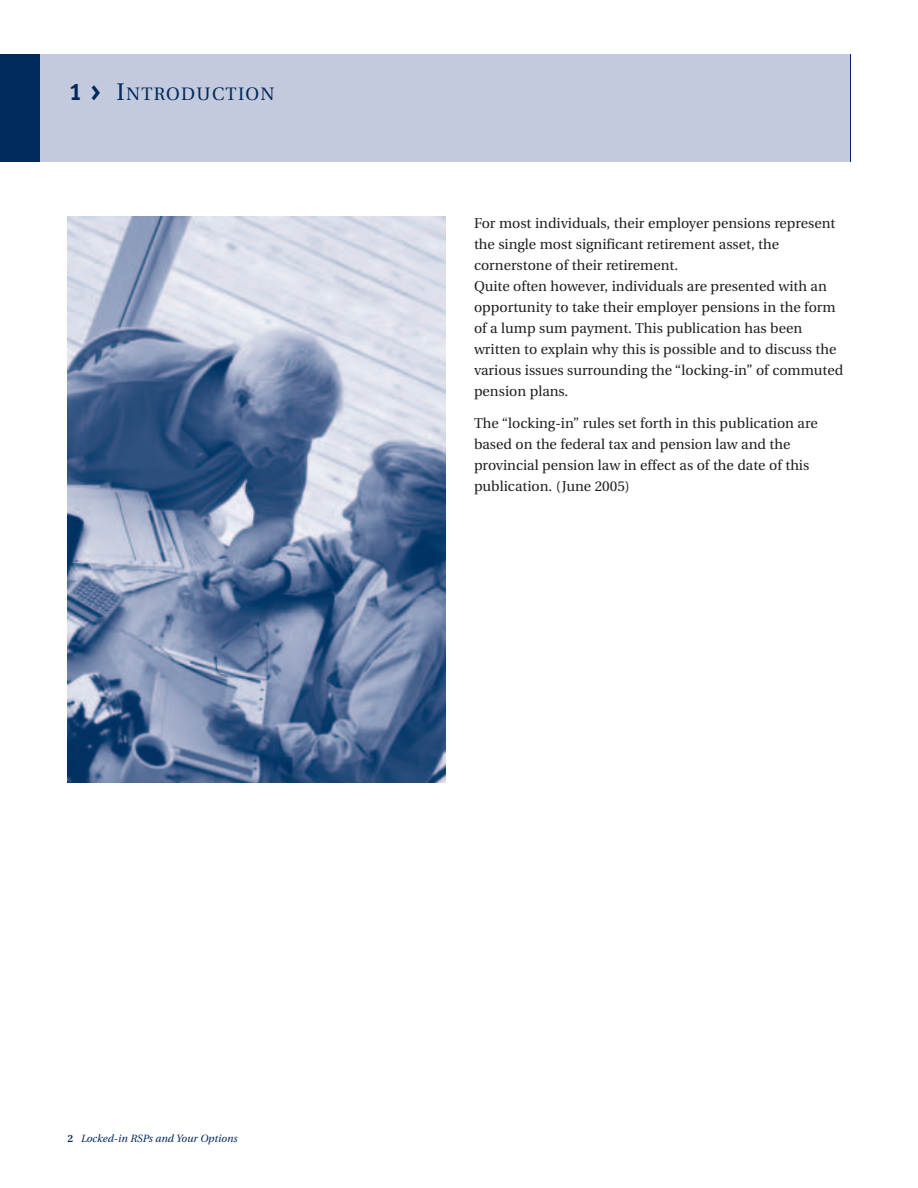
<style>
.page{position:relative;width:918px;height:1188px;background:#fff}
.page>*{position:absolute;margin:0;border:0;box-sizing:border-box;transform-origin:0 0}
.t1{font:18px "Utopia";letter-spacing:.07em;color:#00295c}
.t2{font:14.25px/21px "Utopia";color:#231f20}
.t3{font:italic 10.5px "Utopia";color:#00295c}
.s1{font-family:"Meta Bold LF";font-size:24px}
.s2{font-size:24px}
.s3{font-weight:600;font-style:normal}
</style>
<div class="page">
<div style="left:0;top:54px;width:850px;height:108px;background:#00295c"></div>
<div style="left:40px;top:54px;width:810px;height:108px;background:#c3cadd"></div>
<img style="left:68px;top:216px;width:378px;height:567px">
<p class="t1" style="left:69px;top:87px;width:207px"><span class="s1">1 &gt;</span> <span class="s2">I</span>NTRODUCTION</p>
<p class="t2" style="left:474px;top:214px;width:371px">For most individuals, their employer pensions represent the single most significant retirement asset, the cornerstone of their retirement.<br>Quite often however, individuals are presented with an opportunity to take their employer pensions in the form of a lump sum payment. This publication has been written to explain why this is possible and to discuss the various issues surrounding the “locking-in” of commuted pension plans.</p>
<p class="t2" style="left:474px;top:413px;width:345px">The “locking-in” rules set forth in this publication are based on the federal tax and pension law and the provincial pension law in effect as of the date of this publication. (June 2005)</p>
<p class="t3" style="left:68px;top:1135px;width:172px"><span class="s3">2</span> Locked-in RSPs and Your Options</p>
</div>
